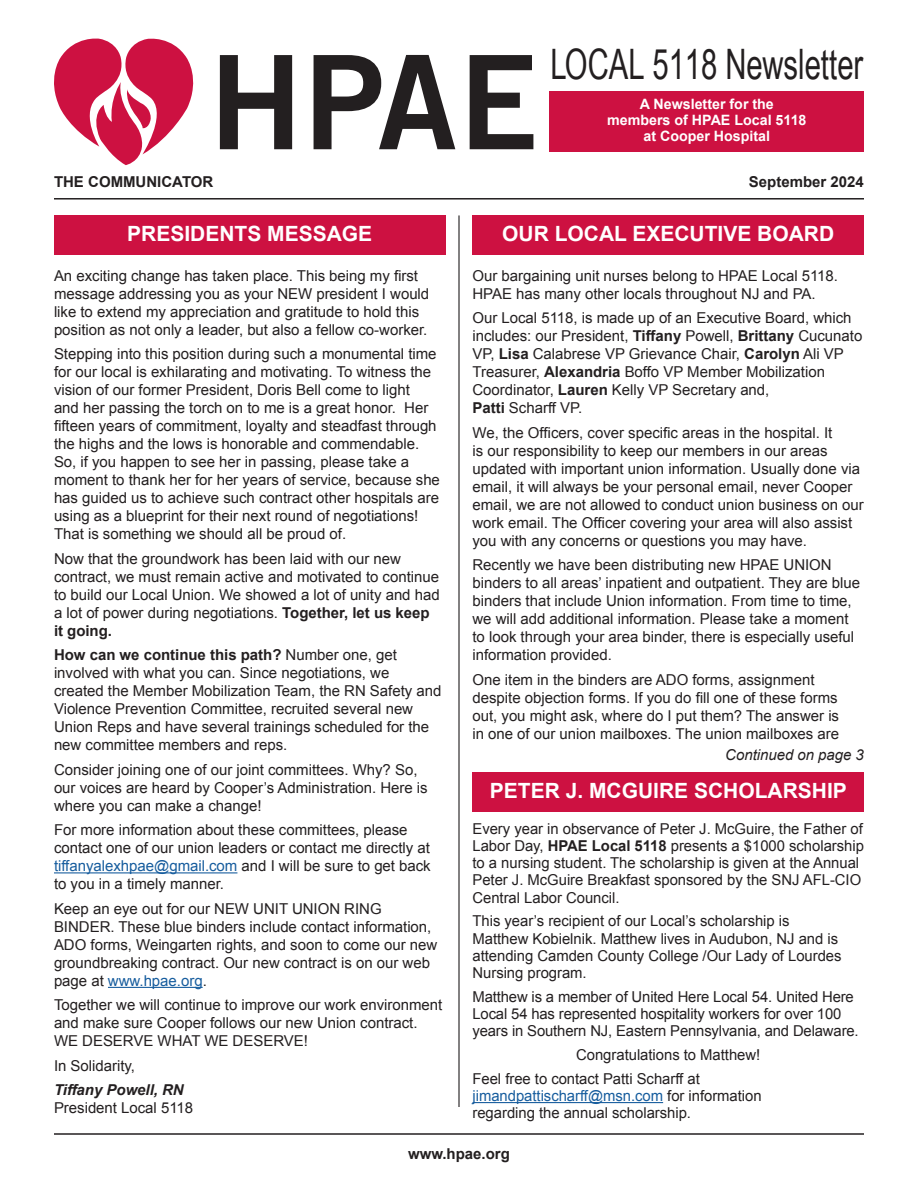
<style>
.page{position:relative;width:918px;height:1188px;background:#fff}
.page>*{position:absolute;margin:0;border:0;box-sizing:border-box;transform-origin:0 0}
.Local_0000_Newsletter{font:42px "Arial MT Narrow";color:#231f20;scale:.85 1}
.Headers_in_red_box{font:700 21px "Arial";color:#fff}
.Body_Text{font:15px/18px "Arial";color:#231f20}
.Month_above_rule{font:700 15px "Arial";color:#231f20}
.Body_Text-2{font:italic 15px "Arial";color:#231f20}
.A_Newsletter_for_in_red_box{font:700 14.25px "Arial";color:#fff}
.s1{font-weight:700}
.s2{color:#175d9e}
.s3{font-weight:700;font-style:italic}
</style>
<div class="page">
<hr style="left:54px;top:1133px;width:810px;height:2px;background:#231f20">
<svg style="left:54px;top:39px;width:140px;height:126px"></svg>
<svg style="left:220px;top:55px;width:72px;height:94px"></svg>
<svg style="left:314px;top:55px;width:141px;height:94px"></svg>
<svg style="left:470px;top:55px;width:63px;height:94px"></svg>
<div style="left:550px;top:91px;width:314px;height:61px;background:#cd1141"></div>
<hr style="left:54px;top:198px;width:810px;height:2px;background:#231f20">
<div style="left:54px;top:215px;width:392px;height:40px;background:#cd1141"></div>
<hr style="left:458px;top:215px;width:2px;height:892px;background:#231f20">
<hr style="left:54px;top:872px;width:183px;height:1px;background:#175d9e">
<hr style="left:108px;top:987px;width:95px;height:1px;background:#175d9e">
<div style="left:472px;top:215px;width:392px;height:40px;background:#cd1141"></div>
<div style="left:472px;top:773px;width:392px;height:39px;background:#cd1141"></div>
<hr style="left:472px;top:1102px;width:191px;height:1px;background:#175d9e">
<p class="Local_0000_Newsletter" style="left:550px;top:40px;width:370px">LOCAL 5118 Newsletter</p>
<p class="A_Newsletter_for_in_red_box" style="left:640px;top:95px;width:136px">A Newsletter for the</p>
<p class="A_Newsletter_for_in_red_box" style="left:607px;top:111px;width:201px">members of HPAE Local 5118</p>
<p class="A_Newsletter_for_in_red_box" style="left:644px;top:127px;width:128px">at Cooper Hospital</p>
<p class="Month_above_rule" style="left:54px;top:172px;width:161px">THE COMMUNICATOR</p>
<p class="Month_above_rule" style="left:749px;top:172px;width:117px">September 2024</p>
<p class="Headers_in_red_box" style="left:127px;top:220px;width:247px">PRESIDENTS MESSAGE</p>
<p class="Body_Text" style="left:54px;top:267px;width:377px">An exciting change has taken place. This being my first message addressing you as your NEW president I would like to extend my appreciation and gratitude to hold this position as not only a leader, but also a fellow co-worker.</p>
<p class="Body_Text" style="left:54px;top:345px;width:387px">Stepping into this position during such a monumental time for our local is exhilarating and motivating. To witness the vision of our former President, Doris Bell come to light<br>and her passing the torch on to me is a great honor. Her fifteen years of commitment, loyalty and steadfast through the highs and the lows is honorable and commendable.<br>So, if you happen to see her in passing, please take a moment to thank her for her years of service, because she has guided us to achieve such contract other hospitals are using as a blueprint for their next round of negotiations!<br>That is something we should all be proud of.</p>
<p class="Body_Text" style="left:54px;top:550px;width:387px">Now that the groundwork has been laid with our new contract, we must remain active and motivated to continue to build our Local Union. We showed a lot of unity and had a lot of power during negotiations. <span class="s1">Together, let us keep it going.</span></p>
<p class="Body_Text" style="left:54px;top:646px;width:389px"><span class="s1">How can we continue this path?</span> Number one, get involved with what you can. Since negotiations, we created the Member Mobilization Team, the RN Safety and Violence Prevention Committee, recruited several new Union Reps and have several trainings scheduled for the new committee members and reps.</p>
<p class="Body_Text" style="left:54px;top:761px;width:375px">Consider joining one of our joint committees. Why? So, our voices are heard by Cooper’s Administration. Here is where you can make a change!</p>
<p class="Body_Text" style="left:54px;top:821px;width:378px">For more information about these committees, please contact one of our union leaders or contact me directly at <span class="s2">tiffanyalexhpae@gmail.com</span> and I will be sure to get back to you in a timely manner.</p>
<p class="Body_Text" style="left:54px;top:900px;width:385px">Keep an eye out for our NEW UNIT UNION RING BINDER. These blue binders include contact information, ADO forms, Weingarten rights, and soon to come our new groundbreaking contract. Our new contract is on our web page at <span class="s2">www.hpae.org</span>.</p>
<p class="Body_Text" style="left:54px;top:996px;width:390px">Together we will continue to improve our work environment and make sure Cooper follows our new Union contract.<br>WE DESERVE WHAT WE DESERVE!</p>
<p class="Body_Text" style="left:54px;top:1057px;width:83px">In Solidarity,</p>
<p class="Body_Text" style="left:54px;top:1081px;width:141px"><span class="s3">Tiffany Powell, RN<br></span>President Local 5118</p>
<p class="Headers_in_red_box" style="left:502px;top:220px;width:334px">OUR LOCAL EXECUTIVE BOARD</p>
<p class="Body_Text" style="left:472px;top:267px;width:367px">Our bargaining unit nurses belong to HPAE Local 5118.<br>HPAE has many other locals throughout NJ and PA.</p>
<p class="Body_Text" style="left:472px;top:309px;width:391px">Our Local 5118, is made up of an Executive Board, which includes: our President, <span class="s1">Tiffany</span> Powell, <span class="s1">Brittany</span> Cucunato VP, <span class="s1">Lisa</span> Calabrese VP Grievance Chair, <span class="s1">Carolyn</span> Ali VP Treasurer, <span class="s1">Alexandria</span> Boffo VP Member Mobilization Coordinator, <span class="s1">Lauren</span> Kelly VP Secretary and,<br><span class="s1">Patti</span> Scharff VP.</p>
<p class="Body_Text" style="left:472px;top:424px;width:393px">We, the Officers, cover specific areas in the hospital. It<br>is our responsibility to keep our members in our areas updated with important union information. Usually done via email, it will always be your personal email, never Cooper email, we are not allowed to conduct union business on our work email. The Officer covering your area will also assist you with any concerns or questions you may have.</p>
<p class="Body_Text" style="left:472px;top:556px;width:389px">Recently we have been distributing new HPAE UNION binders to all areas’ inpatient and outpatient. They are blue binders that include Union information. From time to time, we will add additional information. Please take a moment to look through your area binder, there is especially useful information provided.</p>
<p class="Body_Text" style="left:472px;top:671px;width:368px">One item in the binders are ADO forms, assignment despite objection forms. If you do fill one of these forms out, you might ask, where do I put them? The answer is in one of our union mailboxes. The union mailboxes are</p>
<p class="Body_Text-2" style="left:725px;top:745px;width:140px">Continued on page 3</p>
<p class="Headers_in_red_box" style="left:490px;top:777px;width:359px">PETER J. MCGUIRE SCHOLARSHIP</p>
<p class="Body_Text" style="left:472px;top:820px;width:393px;line-height:17.2px">Every year in observance of Peter J. McGuire, the Father of Labor Day, <span class="s1">HPAE Local 5118</span> presents a $1000 scholarship to a nursing student. The scholarship is given at the Annual Peter J. McGuire Breakfast sponsored by the SNJ AFL-CIO Central Labor Council.</p>
<p class="Body_Text" style="left:472px;top:913px;width:371px;line-height:17.2px">This year’s recipient of our Local’s scholarship is Matthew Kobielnik. Matthew lives in Audubon, NJ and is attending Camden County College /Our Lady of Lourdes Nursing program.</p>
<p class="Body_Text" style="left:472px;top:988px;width:388px;line-height:17.2px">Matthew is a member of United Here Local 54. United Here<br>Local 54 has represented hospitality workers for over 100 years in Southern NJ, Eastern Pennsylvania, and Delaware.</p>
<p class="Body_Text" style="left:576px;top:1046px;width:186px">Congratulations to Matthew!</p>
<p class="Body_Text" style="left:472px;top:1070px;width:291px;line-height:17.2px">Feel free to contact Patti Scharff at <span class="s2">jimandpattischarff@msn.com</span> for information regarding the annual scholarship.</p>
<p class="Month_above_rule" style="left:408px;top:1144px;width:103px">www.hpae.org</p>
</div>
